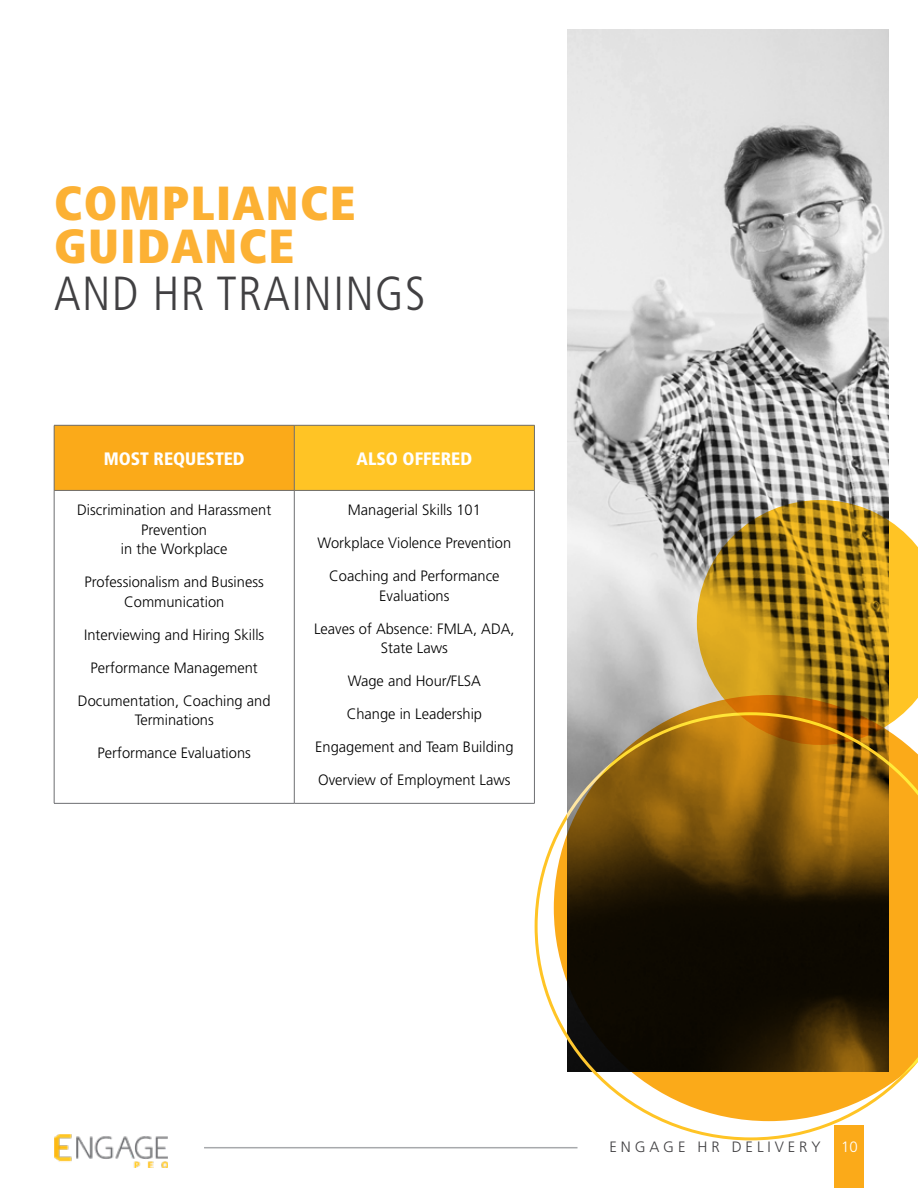
<style>
.page{position:relative;width:918px;height:1188px;background:#fff}
.page>*{position:absolute;margin:0;border:0;box-sizing:border-box;transform-origin:0 0}
.t1{font:900 condensed 47.85px/43.5px "Frutiger LT Std";letter-spacing:.03em;color:#fcb134}
.t2{font:300 condensed 47.85px "Frutiger LT Std";letter-spacing:.03em;color:#414042}
.t3{font:900 condensed 18px "Frutiger LT Std";color:#fff}
.t4{font:300 15px/19.5px "Frutiger LT Std";color:#000;text-align:center}
.t5{font:300 15px "Frutiger LT Std";letter-spacing:.26em;color:#414042}
.t6{font:300 15px "Frutiger LT Std";color:#fff}
</style>
<div class="page">
<hr style="left:204px;top:1147px;width:374px;height:1px;background:#a7a9ac">
<div style="left:835px;top:1125px;width:29px;height:63px;background:#fbaa19"></div>
<div style="left:54px;top:425px;width:240px;height:65px;background:#fbaa19"></div>
<div style="left:294px;top:425px;width:240px;height:65px;background:#ffc425"></div>
<hr style="left:54px;top:425px;width:240px;height:1px;background:#6d6e71">
<hr style="left:294px;top:425px;width:241px;height:1px;background:#6d6e71">
<hr style="left:54px;top:490px;width:240px;height:1px;background:#6d6e71">
<hr style="left:294px;top:490px;width:240px;height:1px;background:#6d6e71">
<hr style="left:54px;top:803px;width:240px;height:1px;background:#6d6e71">
<hr style="left:294px;top:803px;width:241px;height:1px;background:#6d6e71">
<hr style="left:54px;top:425px;width:1px;height:65px;background:#6d6e71">
<hr style="left:294px;top:425px;width:1px;height:65px;background:#6d6e71">
<hr style="left:534px;top:425px;width:1px;height:65px;background:#6d6e71">
<hr style="left:54px;top:490px;width:1px;height:313px;background:#6d6e71">
<hr style="left:294px;top:491px;width:1px;height:312px;background:#6d6e71">
<hr style="left:534px;top:490px;width:1px;height:313px;background:#6d6e71">
<img style="left:54px;top:1134px;width:113px;height:34px">
<img style="left:567px;top:29px;width:322px;height:666px">
<svg style="left:697px;top:500px;width:221px;height:212px;background:#b58e2a"></svg>
<svg style="left:535px;top:712px;width:383px;height:428px"></svg>
<h1 class="t1" style="left:54px;top:181px;width:303px">COMPLIANCE<br>GUIDANCE</h1>
<h1 class="t2" style="left:54px;top:266px;width:373px">AND HR TRAININGS</h1>
<p class="t3" style="left:104px;top:448px;width:142px">MOST REQUESTED</p>
<p class="t3" style="left:357px;top:448px;width:117px">ALSO OFFERED</p>
<p class="t4" style="left:77px;top:500px;width:196px">Discrimination and Harassment<br>Prevention<br>in the Workplace</p>
<p class="t4" style="left:85px;top:572px;width:181px">Professionalism and Business<br>Communication</p>
<p class="t4" style="left:84px;top:625px;width:182px">Interviewing and Hiring Skills</p>
<p class="t4" style="left:91px;top:658px;width:169px">Performance Management</p>
<p class="t4" style="left:78px;top:691px;width:194px">Documentation, Coaching and<br>Terminations</p>
<p class="t4" style="left:98px;top:743px;width:155px">Performance Evaluations</p>
<p class="t4" style="left:348px;top:500px;width:134px">Managerial Skills 101</p>
<p class="t4" style="left:318px;top:533px;width:195px">Workplace Violence Prevention</p>
<p class="t4" style="left:329px;top:566px;width:172px">Coaching and Performance<br>Evaluations</p>
<p class="t4" style="left:314px;top:619px;width:202px">Leaves of Absence: FMLA, ADA,<br>State Laws</p>
<p class="t4" style="left:348px;top:671px;width:135px">Wage and Hour/FLSA</p>
<p class="t4" style="left:347px;top:704px;width:137px">Change in Leadership</p>
<p class="t4" style="left:315px;top:737px;width:200px">Engagement and Team Building</p>
<p class="t4" style="left:318px;top:770px;width:194px">Overview of Employment Laws</p>
<p class="t5" style="left:609px;top:1138px;width:213px">ENGAGE HR DELIVERY</p>
<p class="t6" style="left:841px;top:1138px;width:18px">10</p>
</div>
